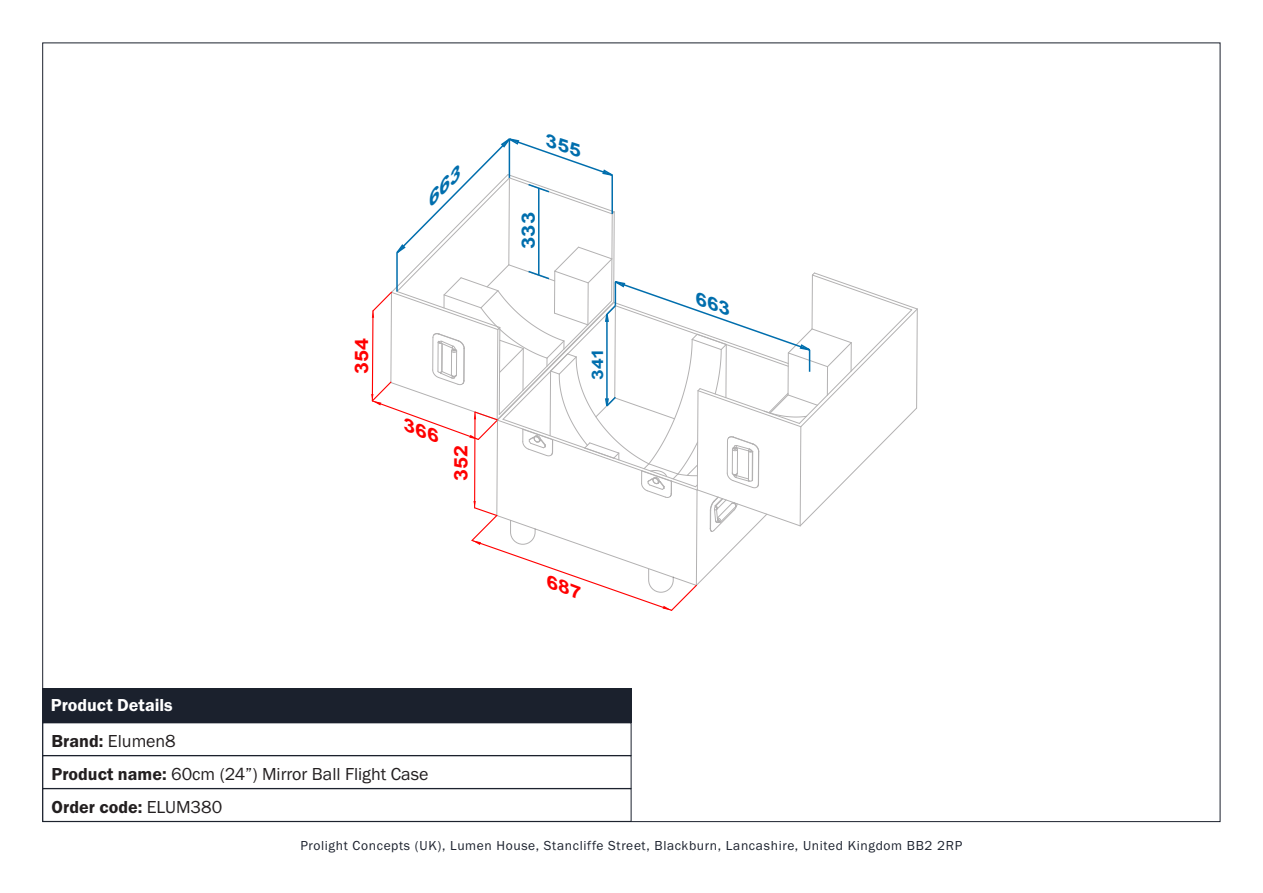
<style>
.page{position:relative;width:1263px;height:893px;background:#fff}
.page>*{position:absolute;margin:0;border:0;box-sizing:border-box;transform-origin:0 0}
.t1{font:700 18.6px "Arial";color:#f00;scale:1.15 1}
.t2{font:700 18.3px "Arial";color:#006ead;scale:1.21 1}
.t3{font:18px "Franklin Gothic FS";color:#231f20}
.t4{font:600 18px "Franklin Gothic FS";color:#231f20}
.t5{font:600 18px "Franklin Gothic FS";color:#fff}
.t6{font:700 15.9px "Arial";color:#006ead;scale:1.21 1}
.t7{font:13.5px "Franklin Gothic FS";letter-spacing:.05em;color:#1b212d}
.s1{font-weight:600}
.s2{font-weight:400}
</style>
<div class="page">
<div style="left:42px;top:688px;width:589px;height:34px;background:#1b212d"></div>
<div style="left:42px;top:722px;width:589px;height:34px;border:1px solid #1b212d"></div>
<div style="left:42px;top:755px;width:589px;height:34px;border:1px solid #1b212d"></div>
<div style="left:42px;top:788px;width:589px;height:34px;border:1px solid #1b212d"></div>
<svg style="left:371px;top:138px;width:546px;height:473px"></svg>
<p class="t1" style="left:349px;top:374px;width:33px;rotate:-90deg">354</p>
<p class="t2" style="left:516px;top:249px;width:32px;rotate:-90deg">333</p>
<p class="t1" style="left:449px;top:481px;width:33px;rotate:-90deg">352</p>
<p class="t6" style="left:587px;top:380px;width:28px;rotate:-90deg">341</p>
<p class="t5" style="left:51px;top:695px;width:123px">Product Details</p>
<p class="t3" style="left:52px;top:731px;width:126px"><span class="s1">Brand:</span> Elumen8</p>
<p class="t3" style="left:52px;top:764px;width:378px"><span class="s1">Product name:</span> 60cm (24”) Mirror Ball Flight Case</p>
<p class="t4" style="left:52px;top:796px;width:172px">Order code: <span class="s2">ELUM380</span></p>
<p class="t7" style="left:300px;top:838px;width:663px">Prolight Concepts (UK), Lumen House, Stancliffe Street, Blackburn, Lancashire, United Kingdom BB2 2RP</p>
</div>
